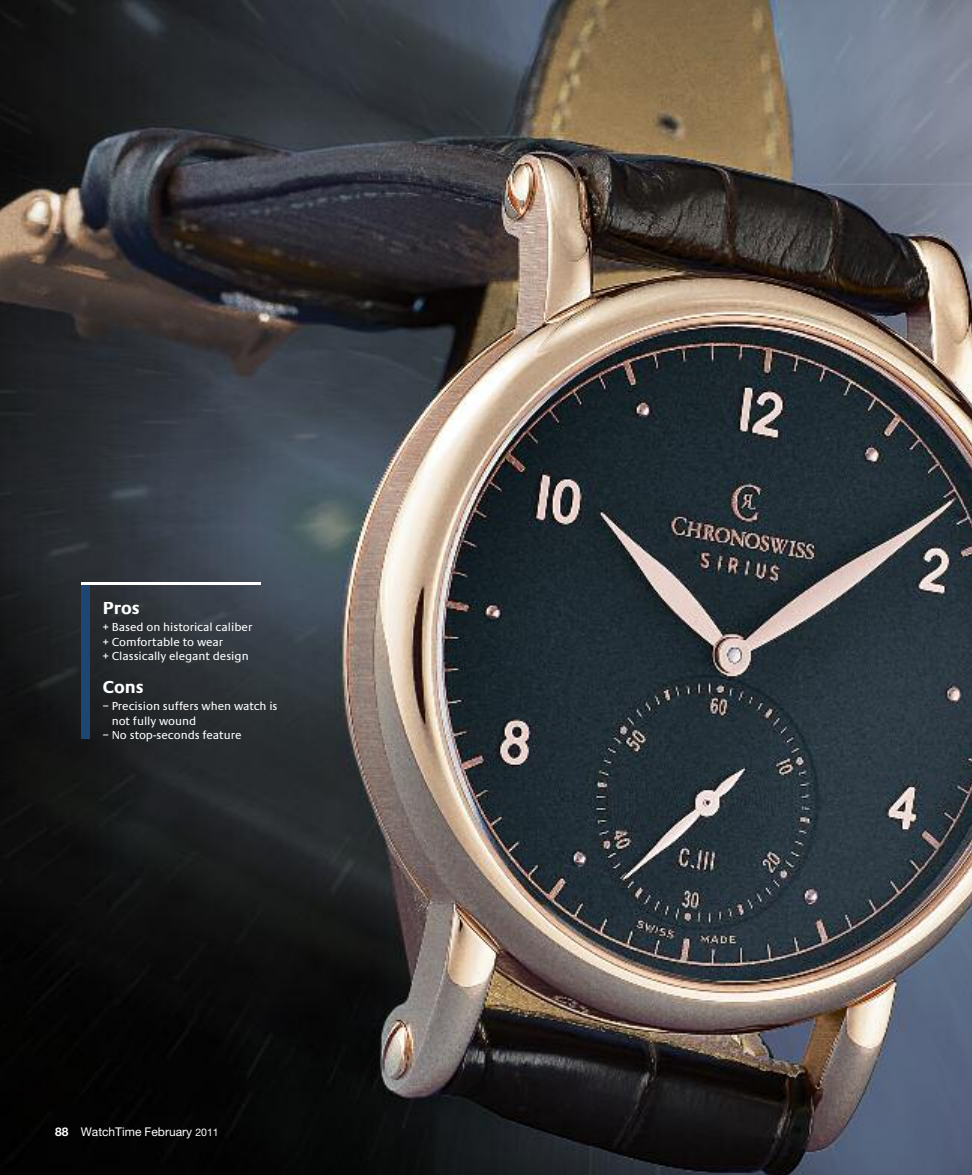
<style>
.page{position:relative;width:972px;height:1175px;background:#fff}
.page>*{position:absolute;margin:0;border:0;box-sizing:border-box;transform-origin:0 0}
.t1{font:700 18px "Praxis EF";color:#fff}
.t2{font:12px/14.4px "Praxis EF";color:#fff}
.t3{font:12px "Helvetica Neue LT Pro";color:#fff}
.s1{font-weight:700}
.s2{font-size:10.5px}
</style>
<div class="page">
<img style="left:0;top:0;width:972px;height:1174px">
<div style="left:81px;top:582px;width:9px;height:157px;background:#1d4673"></div>
<hr style="left:81px;top:582px;width:180px;height:2px;background:#fff">
<h1 class="t1" style="left:103px;top:597px;width:38px">Pros</h1>
<p class="t2" style="left:103px;top:620px;width:151px">+ Based on historical caliber + Comfortable to wear<br>+ Classically elegant design</p>
<h1 class="t1" style="left:103px;top:676px;width:42px">Cons</h1>
<p class="t2" style="left:112px;top:699px;width:167px;text-indent:-9px">– Precision suffers when watch is not fully wound</p>
<p class="t2" style="left:103px;top:728px;width:140px">– No stop-seconds feature</p>
<p class="t3" style="left:55px;top:1127px;width:165px"><span class="s1">88</span> WatchTime February <span class="s2">2011</span></p>
</div>
